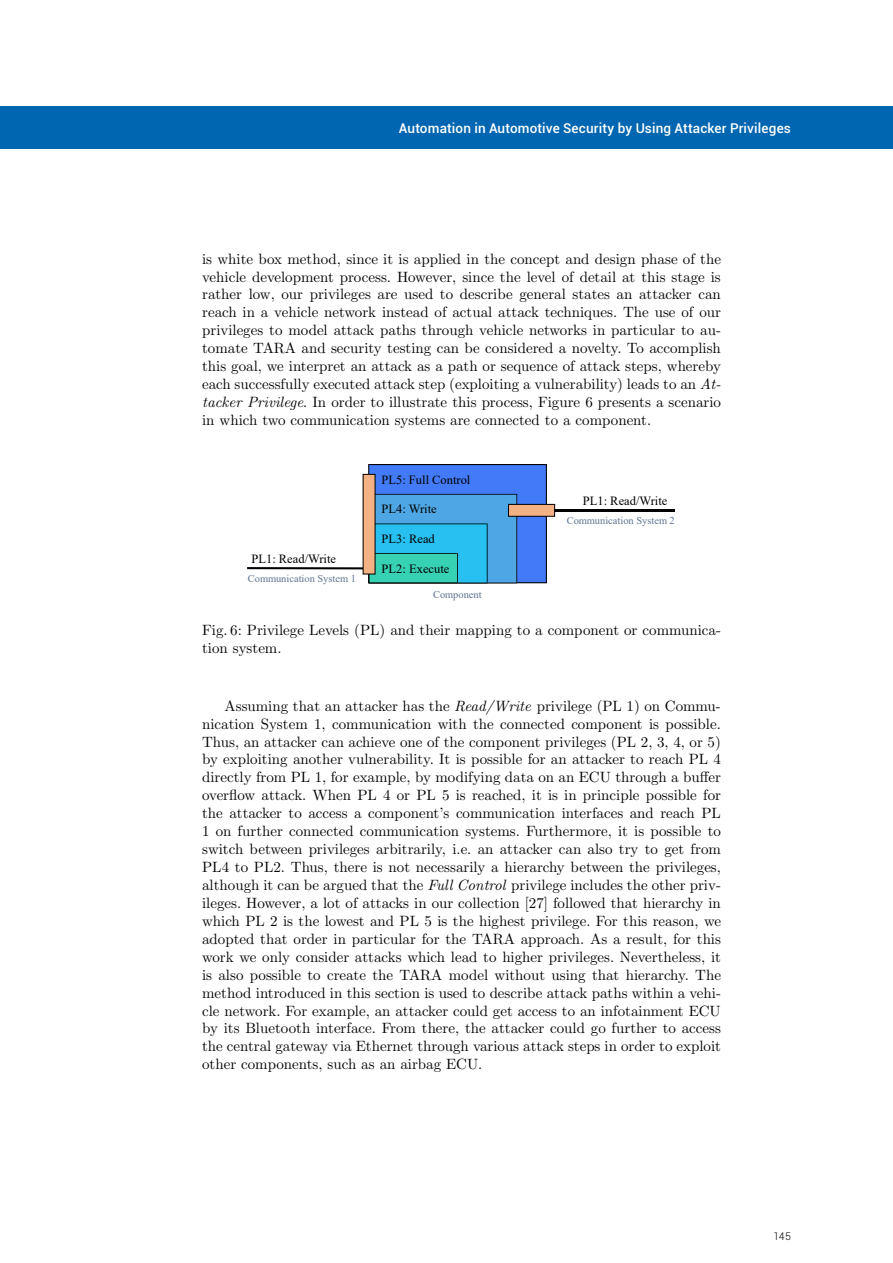
<style>
.page{position:relative;width:893px;height:1263px;background:#fff}
.page>*{position:absolute;margin:0;border:0;box-sizing:border-box;transform-origin:0 0}
.t1{font:15px/18px "CMR10";color:#000;text-align:justify}
.t2{font:500 13.5px "Roboto";letter-spacing:.01em;color:#fff}
.t3{font:12.6px "Times New Roman";color:#000}
.t4{font:12.45px "Times New Roman";color:#000}
.t5{font:10.5px "Times New Roman";color:#5d7391}
.t6{font:300 10.5px "Roboto";color:#000}
.s1{font-family:"CMTI10"}
</style>
<div class="page">
<svg style="left:368px;top:464px;width:179px;height:119px;background:#3b99dd"></svg>
<div style="left:508px;top:504px;width:47px;height:12px;background:#f4b183"></div>
<div style="left:508px;top:504px;width:47px;height:12px;border:1px solid #000"></div>
<div style="left:363px;top:474px;width:12px;height:100px;background:#f4b183"></div>
<hr style="left:555px;top:509px;width:120px;height:2px;background:#000">
<hr style="left:247px;top:567px;width:116px;height:2px;background:#000">
<div style="left:0;top:106px;width:893px;height:43px;background:#0066b1"></div>
<p class="t2" style="left:399px;top:118px;width:393px">Automation in Automotive Security by Using Attacker Privileges</p>
<p class="t1" style="left:202px;top:251px;width:520px">is white box method, since it is applied in the concept and design phase of the vehicle development process. However, since the level of detail at this stage is rather low, our privileges are used to describe general states an attacker can reach in a vehicle network instead of actual attack techniques. The use of our privileges to model attack paths through vehicle networks in particular to au&shy;tomate TARA and security testing can be considered a novelty. To accomplish this goal, we interpret an attack as a path or sequence of attack steps, whereby each successfully executed attack step (exploiting a vulnerability) leads to an <span class="s1">At&shy;tacker Privilege</span>. In order to illustrate this process, Figure 6 presents a scenario in which two communication systems are connected to a component.</p>
<p class="t4" style="left:251px;top:550px;width:86px">PL1: Read/Write</p>
<p class="t5" style="left:248px;top:571px;width:110px">Communication System 1</p>
<p class="t4" style="left:381px;top:471px;width:90px">PL5: Full Control</p>
<p class="t4" style="left:382px;top:500px;width:57px">PL4: Write</p>
<p class="t4" style="left:382px;top:530px;width:55px">PL3: Read</p>
<p class="t3" style="left:382px;top:559px;width:69px">PL2: Execute</p>
<p class="t5" style="left:433px;top:587px;width:50px">Component</p>
<p class="t3" style="left:583px;top:492px;width:86px">PL1: Read/Write</p>
<p class="t5" style="left:567px;top:513px;width:110px">Communication System 2</p>
<p class="t1" style="left:202px;top:622px;width:520px">Fig. 6: Privilege Levels (PL) and their mapping to a component or communica&shy;tion system.</p>
<p class="t1" style="left:202px;top:698px;width:520px;text-indent:22px">Assuming that an attacker has the <span class="s1">Read/Write</span> privilege (PL 1) on Commu&shy;nication System 1, communication with the connected component is possible.<br>Thus, an attacker can achieve one of the component privileges (PL 2, 3, 4, or 5) by exploiting another vulnerability. It is possible for an attacker to reach PL 4 directly from PL 1, for example, by modifying data on an ECU through a buffer overflow attack. When PL 4 or PL 5 is reached, it is in principle possible for the attacker to access a component’s communication interfaces and reach PL 1 on further connected communication systems. Furthermore, it is possible to switch between privileges arbitrarily, i.e. an attacker can also try to get from PL4 to PL2. Thus, there is not necessarily a hierarchy between the privileges, although it can be argued that the <span class="s1">Full Control</span> privilege includes the other priv&shy;ileges. However, a lot of attacks in our collection [27] followed that hierarchy in which PL 2 is the lowest and PL 5 is the highest privilege. For this reason, we adopted that order in particular for the TARA approach. As a result, for this work we only consider attacks which lead to higher privileges. Nevertheless, it is also possible to create the TARA model without using that hierarchy. The method introduced in this section is used to describe attack paths within a vehi&shy;cle network. For example, an attacker could get access to an infotainment ECU by its Bluetooth interface. From there, the attacker could go further to access the central gateway via Ethernet through various attack steps in order to exploit other components, such as an airbag ECU.</p>
<p class="t6" style="left:774px;top:1229px;width:19px">145</p>
</div>
